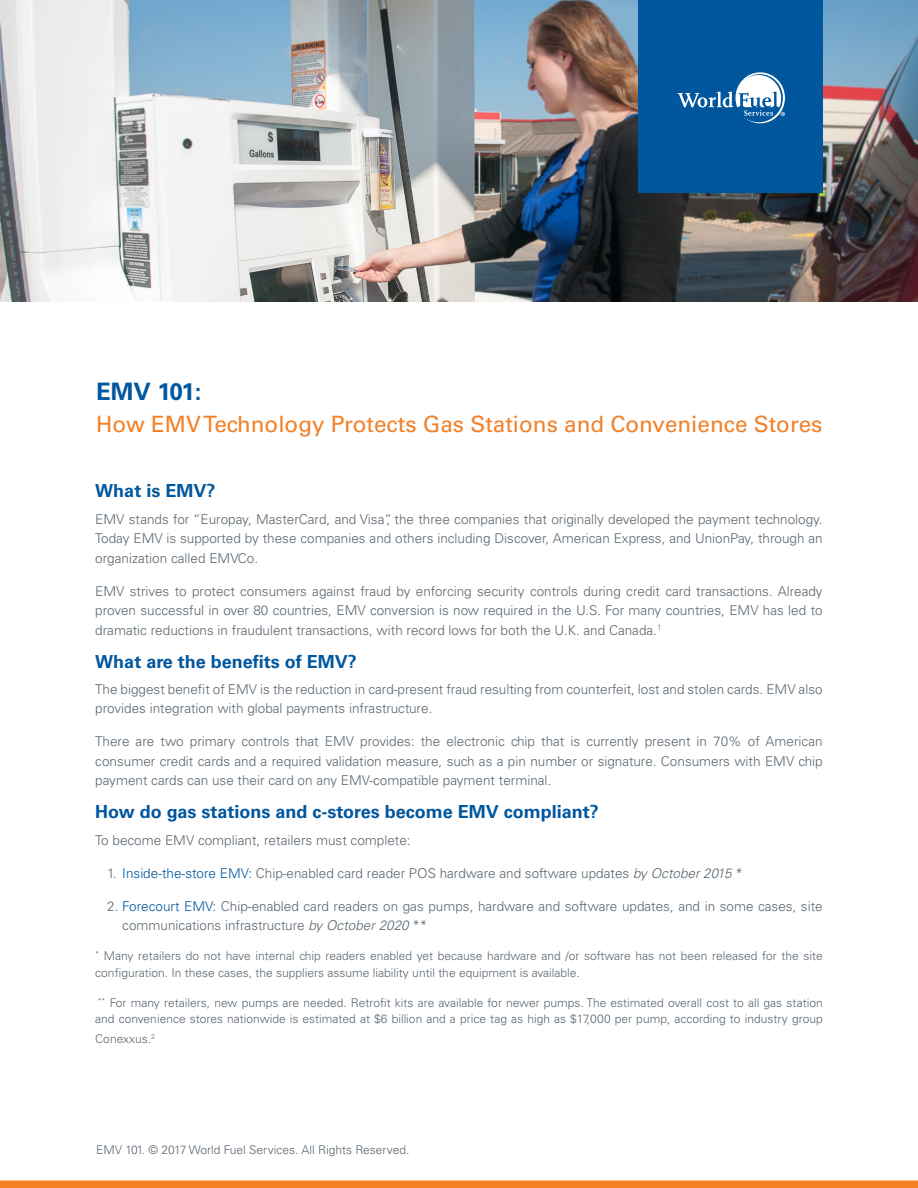
<style>
.page{position:relative;width:918px;height:1188px;background:#fff}
.page>*{position:absolute;margin:0;border:0;box-sizing:border-box;transform-origin:0 0}
.t1{font:700 24px "Univers LT Std";letter-spacing:-.025em;color:#01579e}
.t2{font:22.5px "Univers LT Std";color:#f48026}
.t3{font:700 18px "Univers LT Std";color:#01579e}
.t4{font:300 13.5px/19.5px "Univers LT Std";color:#5a6670;text-align:justify}
.t5{font:300 12px/16.5px "Univers LT Std";color:#5a6670}
.s1{color:#01579e}
.s2{font-style:italic}
</style>
<div class="page">
<img style="left:0;top:0;width:918px;height:302px">
<div style="left:638px;top:0;width:185px;height:192px;background:#01579e"></div>
<div style="left:0;top:1180px;width:918px;height:8px;background:#f48026"></div>
<svg style="left:678px;top:72px;width:107px;height:51px"></svg>
<p class="t1" style="left:96px;top:378px;width:107px">EMV 101:</p>
<p class="t2" style="left:96px;top:411px;width:728px">How EMV Technology Protects Gas Stations and Convenience Stores</p>
<p class="t3" style="left:95px;top:480px;width:122px">What is EMV?</p>
<p class="t4" style="left:95px;top:509px;width:729px">EMV stands for “Europay, MasterCard, and Visa”, the three companies that originally developed the payment technology.<br>Today EMV is supported by these companies and others including Discover, American Express, and UnionPay, through an organization called EMVCo.</p>
<p class="t4" style="left:95px;top:581px;width:729px">EMV strives to protect consumers against fraud by enforcing security controls during credit card transactions. Already proven successful in over 80 countries, EMV conversion is now required in the U.S. For many countries, EMV has led to dramatic reductions in fraudulent transactions, with record lows for both the U.K. and Canada.<sup>1</sup></p>
<p class="t3" style="left:95px;top:651px;width:263px">What are the benefits of EMV?</p>
<p class="t4" style="left:95px;top:679px;width:729px">The biggest benefit of EMV is the reduction in card-present fraud resulting from counterfeit, lost and stolen cards. EMV also provides integration with global payments infrastructure.</p>
<p class="t4" style="left:95px;top:732px;width:729px">There are two primary controls that EMV provides: the electronic chip that is currently present in 70% of American consumer credit cards and a required validation measure, such as a pin number or signature. Consumers with EMV chip payment cards can use their card on any EMV-compatible payment terminal.</p>
<p class="t3" style="left:95px;top:801px;width:505px">How do gas stations and c-stores become EMV compliant?</p>
<p class="t4" style="left:95px;top:830px;width:317px">To become EMV compliant, retailers must complete:</p>
<p class="t4" style="left:107px;top:863px;width:637px">1. <span class="s1">Inside-the-store EMV:</span> Chip-enabled card reader POS hardware and software updates <span class="s2">by October 2015</span> *</p>
<p class="t4" style="left:122px;top:896px;width:702px;text-indent:-15px">2. <span class="s1">Forecourt EMV:</span> Chip-enabled card readers on gas pumps, hardware and software updates, and in some cases, site communications infrastructure <span class="s2">by October 2020</span> **</p>
<p class="t5" style="left:95px;top:948px;width:729px"><sup>*</sup> Many retailers do not have internal chip readers enabled yet because hardware and /or software has not been released for the site configuration. In these cases, the suppliers assume liability until the equipment is available.</p>
<p class="t5" style="left:95px;top:994px;width:729px"><sup>**</sup> For many retailers, new pumps are needed. Retrofit kits are available for newer pumps. The estimated overall cost to all gas station and convenience stores nationwide is estimated at $6 billion and a price tag as high as $17,000 per pump, according to industry group</p>
<p class="t5" style="left:95px;top:1030px;width:61px">Conexxus.<sup>2</sup></p>
<p class="t5" style="left:96px;top:1141px;width:315px">EMV 101. © 2017 World Fuel Services. All Rights Reserved.</p>
</div>
